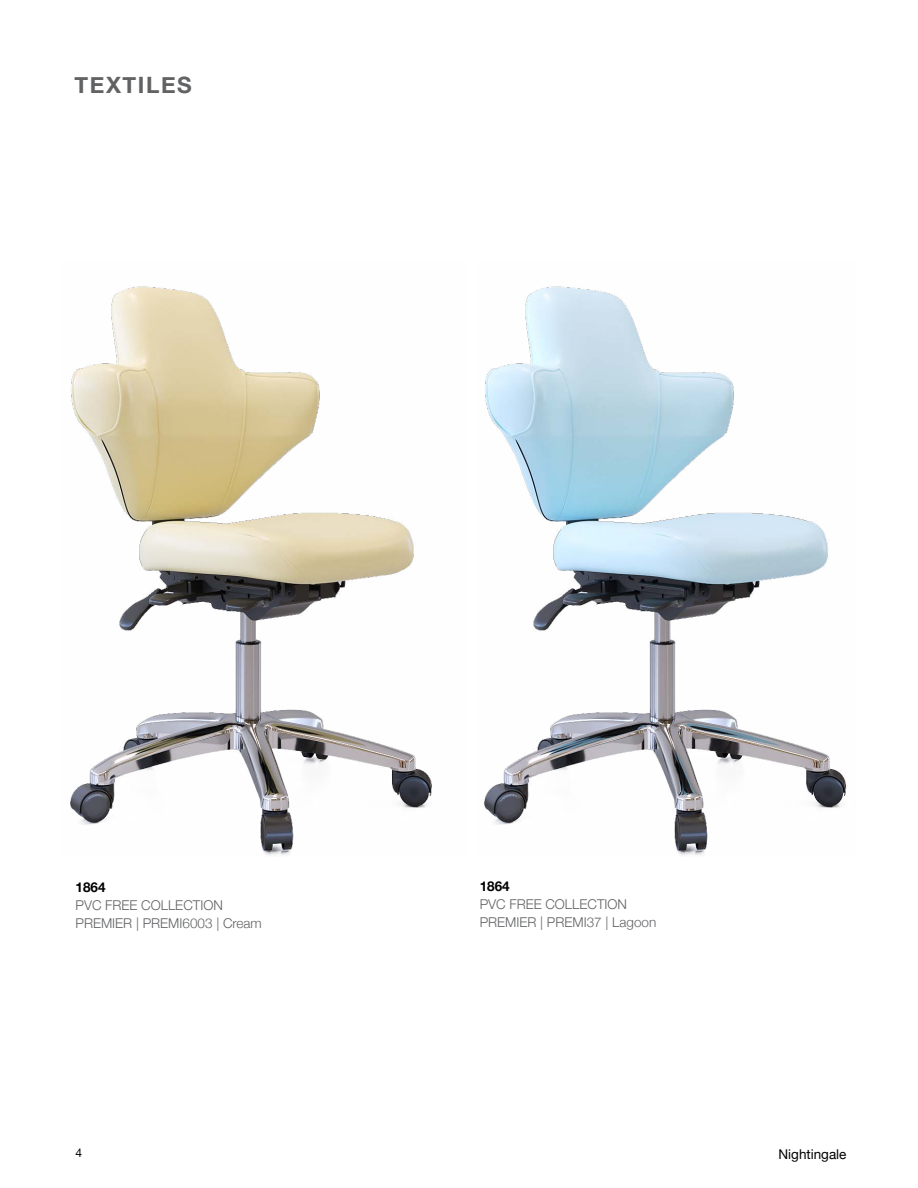
<style>
.page{position:relative;width:918px;height:1188px;background:#fff}
.page>*{position:absolute;margin:0;border:0;box-sizing:border-box;transform-origin:0 0}
.t1{font:700 22.5px "Helvetica Neue";color:#616264}
.t2{font:300 13.5px/18px "Helvetica Neue";color:#616264}
.t3{font:13.5px "Helvetica Neue";color:#000}
.t4{font:700 13.5px "Helvetica Neue";color:#000}
.t5{font:12px "Helvetica Neue";color:#000}
</style>
<div class="page">
<img style="left:70px;top:286px;width:362px;height:570px">
<img style="left:484px;top:286px;width:363px;height:570px">
<h1 class="t1" style="left:75px;top:67px;width:63px">TEXTILES</h1>
<p class="t4" style="left:76px;top:877px;width:32px">1864</p>
<p class="t2" style="left:76px;top:896px;width:188px">PVC FREE COLLECTION<br>PREMIER | PREMI6003 | Cream</p>
<p class="t4" style="left:480px;top:875px;width:32px">1864</p>
<p class="t2" style="left:480px;top:895px;width:178px">PVC FREE COLLECTION<br>PREMIER | PREMI37 | Lagoon</p>
<p class="t5" style="left:76px;top:1144px;width:8px">4</p>
<p class="t3" style="left:779px;top:1144px;width:69px">Nightingale</p>
</div>
